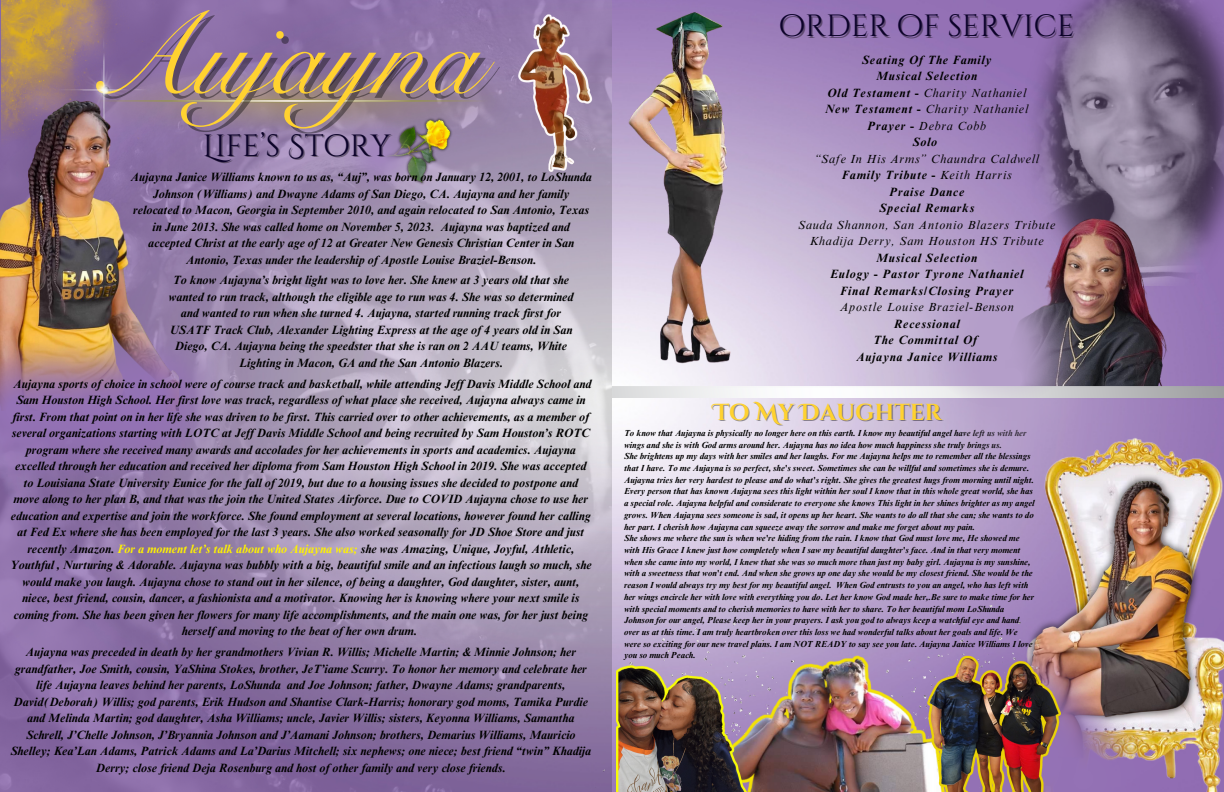
<style>
.page{position:relative;width:1224px;height:792px;background:#fff}
.page>*{position:absolute;margin:0;border:0;box-sizing:border-box;transform-origin:0 0}
.t1{font:116.3px "Snell Roundhand LT Std Scr";color:#ffd230}
.t2{font:30.7px "Cinzel Decorative";color:#0b0229}
.t3{font:700 23.1px "Cinzel Decorative";color:#ffd230}
.t4{font:italic 700 12px/16.5px "Times NRMT Pro";color:#000;text-align:center}
.t5{font:italic 12px "Times NRMT Pro";letter-spacing:.065em;color:#000}
.t6{font:italic 700 12px "Times NRMT Pro";letter-spacing:.065em;color:#000}
.t7{font:italic 700 8.8px/11.7px "Times NRMT Pro";color:#000}
.s1{color:#fff200}
.s2{font-weight:700}
.s3{font-weight:400}
</style>
<div class="page">
<img style="left:612px;top:624px;width:5px;height:168px">
<img style="left:0;top:0;width:612px;height:792px">
<img style="left:154px;top:61px;width:334px;height:79px">
<img style="left:0;top:91px;width:179px;height:232px">
<svg style="left:0;top:323px;width:226px;height:160px;background:#9e7d9f"></svg>
<img style="left:1016px;top:0;width:208px;height:286px">
<img style="left:1005px;top:183px;width:180px;height:204px">
<img style="left:851px;top:605px;width:76px;height:18px">
<img style="left:927px;top:411px;width:297px;height:381px">
<img style="left:1017px;top:460px;width:207px;height:314px">
<img style="left:352px;top:77px;width:137px;height:141px">
<img style="left:488px;top:0;width:104px;height:184px">
<svg style="left:341px;top:117px;width:75px;height:75px;background:#9886a7"></svg>
<img style="left:2px;top:0;width:151px;height:146px">
<img style="left:618px;top:0;width:141px;height:379px">
<img style="left:762px;top:623px;width:191px;height:169px">
<img style="left:903px;top:640px;width:253px;height:152px">
<img style="left:617px;top:605px;width:145px;height:187px">
<img style="left:913px;top:650px;width:147px;height:142px">
<svg style="left:918px;top:244px;width:173px;height:216px;background:#ac98b9"></svg>
<p class="t1" style="left:86px;top:11px;width:395px">Aujayna</p>
<p class="t2" style="left:203px;top:126px;width:190px">Life’s Story</p>
<p class="t4" style="left:131px;top:170px;width:463px">Aujayna Janice Williams known to us as, “Auj”, was born on January 12, 2001, to LoShunda Johnson (Williams) and Dwayne Adams of San Diego, CA. Aujayna and her family relocated to Macon, Georgia in September 2010, and again relocated to San Antonio, Texas in June 2013. She was called home on November 5, 2023. Aujayna was baptized and accepted Christ at the early age of 12 at Greater New Genesis Christian Center in San Antonio, Texas under the leadership of Apostle Louise Braziel-Benson.</p>
<p class="t4" style="left:169px;top:273px;width:407px">To know Aujayna’s bright light was to love her. She knew at 3 years old that she wanted to run track, although the eligible age to run was 4. She was so determined and wanted to run when she turned 4. Aujayna, started running track first for USATF Track Club, Alexander Lighting Express at the age of 4 years old in San Diego, CA. Aujayna being the speedster that she is ran on 2 AAU teams, White Lighting in Macon, GA and the San Antonio Blazers.</p>
<p class="t4" style="left:10px;top:377px;width:583px">Aujayna sports of choice in school were of course track and basketball, while attending Jef Davis Middle School and Sam Houston High School. Her first love was track, regardless of what place she received, Aujayna always came in first. From that point on in her life she was driven to be first. This carried over to other achievements, as a member of several organizations starting with LOTC at Jef Davis Middle School and being recruited by Sam Houston’s ROTC program where she received many awards and accolades for her achievements in sports and academics. Aujayna excelled through her education and received her diploma from Sam Houston High School in 2019. She was accepted to Louisiana State University Eunice for the fall of 2019, but due to a housing issues she decided to postpone and move along to her plan B, and that was the join the United States Airforce. Due to COVID Aujayna chose to use her education and expertise and join the workforce. She found employment at several locations, however found her calling at Fed Ex where she has been employed for the last 3 years. She also worked seasonally for JD Shoe Store and just recently Amazon. <span class="s1">For a moment let’s talk about who Aujayna was;</span> she was Amazing, Unique, Joyful, Athletic, Youthful , Nurturing &amp; Adorable. Aujayna was bubbly with a big, beautiful smile and an infectious laugh so much, she would make you laugh. Aujayna chose to stand out in her silence, of being a daughter, God daughter, sister, aunt, niece, best friend, cousin, dancer, a fashionista and a motivator. Knowing her is knowing where your next smile is coming from. She has been given her flowers for many life accomplishments, and the main one was, for her just being herself and moving to the beat of her own drum.</p>
<p class="t4" style="left:10px;top:645px;width:582px">Aujayna was preceded in death by her grandmothers Vivian R. Willis; Michelle Martin; &amp; Minnie Johnson; her grandfather, Joe Smith, cousin, YaShina Stokes, brother, JeT’iame Scurry. To honor her memory and celebrate her life Aujayna leaves behind her parents, LoShunda and Joe Johnson; father, Dwayne Adams; grandparents, David(Deborah) Willis; god parents, Erik Hudson and Shantise Clark-Harris; honorary god moms, Tamika Purdie and Melinda Martin; god daughter, Asha Williams; uncle, Javier Willis; sisters, Keyonna Williams, Samantha Schrell, J’Chelle Johnson, J’Bryannia Johnson and J’Aamani Johnson; brothers, Demarius Williams, Mauricio Shelley; Kea’Lan Adams, Patrick Adams and La’Darius Mitchell; six nephews; one niece; best friend “twin” Khadija Derry; close friend Deja Rosenburg and host of other family and very close friends.</p>
<p class="t2" style="left:779px;top:7px;width:297px">order of service</p>
<p class="t6" style="left:862px;top:55px;width:131px">Seating Of The Family</p>
<p class="t6" style="left:876px;top:72px;width:103px">Musical Selection</p>
<p class="t5" style="left:827px;top:88px;width:200px"><span class="s2">Old Testament -</span> Charity Nathaniel</p>
<p class="t5" style="left:825px;top:105px;width:204px"><span class="s2">New Testament -</span> Charity Nathaniel</p>
<p class="t5" style="left:867px;top:121px;width:121px"><span class="s2">Prayer -</span> Debra Cobb</p>
<p class="t4" style="left:912px;top:135px;width:26px">Solo</p>
<p class="t5" style="left:814px;top:154px;width:226px">“Safe In His Arms” Chaundra Caldwell</p>
<p class="t6" style="left:842px;top:171px;width:171px">Family Tribute - <span class="s3">Keith Harris</span></p>
<p class="t6" style="left:889px;top:187px;width:76px">Praise Dance</p>
<p class="t6" style="left:879px;top:204px;width:97px">Special Remarks</p>
<p class="t5" style="left:798px;top:220px;width:259px">Sauda Shannon, San Antonio Blazers Tribute</p>
<p class="t5" style="left:810px;top:237px;width:236px">Khadija Derry, Sam Houston HS Tribute</p>
<p class="t6" style="left:876px;top:253px;width:103px">Musical Selection</p>
<p class="t6" style="left:830px;top:270px;width:195px">Eulogy - Pastor Tyrone Nathaniel</p>
<p class="t6" style="left:840px;top:286px;width:175px">Final Remarks/Closing Prayer</p>
<p class="t5" style="left:840px;top:303px;width:175px">Apostle Louise Braziel-Benson</p>
<p class="t6" style="left:894px;top:319px;width:67px">Recessional</p>
<p class="t6" style="left:873px;top:336px;width:105px">The Committal Of</p>
<p class="t6" style="left:856px;top:352px;width:143px">Aujayna Janice Williams</p>
<p class="t3" style="left:713px;top:397px;width:230px">TO MY DAUGHTER</p>
<p class="t7" style="left:624px;top:428px;width:404px">To know that Aujayna is physically no longer here on this earth. I know my beautiful angel have left us with her wings and she is with God arms around her. Aujayna has no idea how much happiness she truly brings us.</p>
<p class="t7" style="left:624px;top:452px;width:408px">She brightens up my days with her smiles and her laughs. For me Aujayna helps me to remember all the blessings that I have. To me Aujayna is so perfect, she's sweet. Sometimes she can be willful and sometimes she is demure.</p>
<p class="t7" style="left:624px;top:475px;width:411px">Aujayna tries her very hardest to please and do what's right. She gives the greatest hugs from morning until night.</p>
<p class="t7" style="left:624px;top:487px;width:412px">Every person that has known Aujayna sees this light within her soul I know that in this whole great world, she has a special role. Aujayna helpful and considerate to everyone she knows This light in her shines brighter as my angel grows. When Aujayna sees someone is sad, it opens up her heart. She wants to do all that she can; she wants to do her part. I cherish how Aujayna can squeeze away the sorrow and make me forget about my pain.</p>
<p class="t7" style="left:624px;top:534px;width:412px">She shows me where the sun is when we're hiding from the rain. I know that God must love me, He showed me with His Grace I knew just how completely when I saw my beautiful daughter's face. And in that very moment when she came into my world, I knew that she was so much more than just my baby girl. Aujayna is my sunshine, with a sweetness that won't end. And when she grows up one day she would be my closest friend. She would be the reason I would always try my best for my beautiful angel. When God entrusts to you an angel, who has left with her wings encircle her with love with everything you do. Let her know God made her,.Be sure to make time for her with special moments and to cherish memories to have with her to share. To her beautiful mom LoShunda Johnson for our angel, Please keep her in your prayers. I ask you god to always keep a watchful eye and hand over us at this time. I am truly heartbroken over this loss we had wonderful talks about her goals and life. We were so exciting for our new travel plans. I am NOT READY to say see you late. Aujayna Janice Williams I love you so much Peach.</p>
</div>
